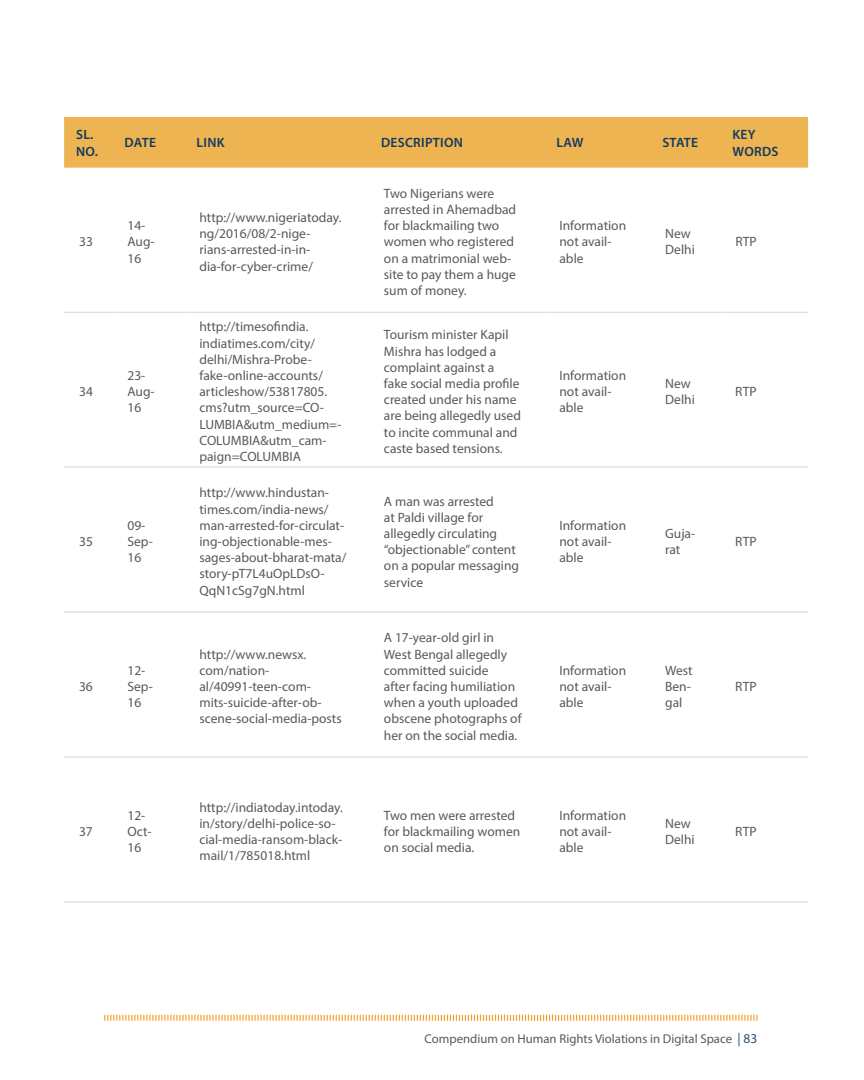
<style>
.page{position:relative;width:864px;height:1080px;background:#fff}
.page>*{position:absolute;margin:0;border:0;box-sizing:border-box;transform-origin:0 0}
.t1{font:13.5px/16.2px "Myriad Pro";color:#58595b}
.t2{font:600 13.5px/16.5px "Myriad Pro";letter-spacing:.02em;color:#133a61}
.t3{font:12.75px "Myriad Pro";color:#58595b}
.s1{font-size:13.5px;color:#2a4e71}
</style>
<div class="page">
<svg style="left:104px;top:1014px;width:654px;height:7px"></svg>
<div style="left:64px;top:117px;width:744px;height:51px;background:#edb451"></div>
<hr style="left:64px;top:312px;width:48px;height:1px;background:#d1d3d4">
<hr style="left:112px;top:312px;width:72px;height:1px;background:#d1d3d4">
<hr style="left:184px;top:312px;width:185px;height:1px;background:#d1d3d4">
<hr style="left:369px;top:312px;width:175px;height:1px;background:#d1d3d4">
<hr style="left:544px;top:312px;width:106px;height:1px;background:#d1d3d4">
<hr style="left:650px;top:312px;width:70px;height:1px;background:#d1d3d4">
<hr style="left:720px;top:312px;width:88px;height:1px;background:#d1d3d4">
<hr style="left:64px;top:467px;width:48px;height:1px;background:#d1d3d4">
<hr style="left:112px;top:467px;width:72px;height:1px;background:#d1d3d4">
<hr style="left:184px;top:467px;width:185px;height:1px;background:#d1d3d4">
<hr style="left:369px;top:467px;width:175px;height:1px;background:#d1d3d4">
<hr style="left:544px;top:467px;width:106px;height:1px;background:#d1d3d4">
<hr style="left:650px;top:467px;width:70px;height:1px;background:#d1d3d4">
<hr style="left:720px;top:467px;width:88px;height:1px;background:#d1d3d4">
<hr style="left:64px;top:612px;width:48px;height:1px;background:#d1d3d4">
<hr style="left:112px;top:612px;width:72px;height:1px;background:#d1d3d4">
<hr style="left:184px;top:612px;width:185px;height:1px;background:#d1d3d4">
<hr style="left:369px;top:612px;width:175px;height:1px;background:#d1d3d4">
<hr style="left:544px;top:612px;width:106px;height:1px;background:#d1d3d4">
<hr style="left:650px;top:612px;width:70px;height:1px;background:#d1d3d4">
<hr style="left:720px;top:612px;width:88px;height:1px;background:#d1d3d4">
<hr style="left:64px;top:757px;width:48px;height:1px;background:#d1d3d4">
<hr style="left:112px;top:757px;width:72px;height:1px;background:#d1d3d4">
<hr style="left:184px;top:757px;width:185px;height:1px;background:#d1d3d4">
<hr style="left:369px;top:757px;width:175px;height:1px;background:#d1d3d4">
<hr style="left:544px;top:757px;width:106px;height:1px;background:#d1d3d4">
<hr style="left:650px;top:757px;width:70px;height:1px;background:#d1d3d4">
<hr style="left:720px;top:757px;width:88px;height:1px;background:#d1d3d4">
<hr style="left:64px;top:902px;width:48px;height:1px;background:#d1d3d4">
<hr style="left:112px;top:902px;width:72px;height:1px;background:#d1d3d4">
<hr style="left:184px;top:902px;width:185px;height:1px;background:#d1d3d4">
<hr style="left:369px;top:902px;width:175px;height:1px;background:#d1d3d4">
<hr style="left:544px;top:902px;width:106px;height:1px;background:#d1d3d4">
<hr style="left:650px;top:902px;width:70px;height:1px;background:#d1d3d4">
<hr style="left:720px;top:902px;width:88px;height:1px;background:#d1d3d4">
<p class="t2" style="left:76px;top:126px;width:23px">SL.<br>NO.</p>
<p class="t2" style="left:125px;top:134px;width:33px">DATE</p>
<p class="t2" style="left:197px;top:134px;width:30px">LINK</p>
<p class="t2" style="left:381px;top:134px;width:81px">DESCRIPTION</p>
<p class="t2" style="left:557px;top:134px;width:28px">LAW</p>
<p class="t2" style="left:662px;top:134px;width:37px">STATE</p>
<p class="t2" style="left:732px;top:126px;width:31px">KEY<br>WORDS</p>
<p class="t1" style="left:79px;top:233px;width:15px">33</p>
<p class="t1" style="left:79px;top:383px;width:15px">34</p>
<p class="t1" style="left:79px;top:533px;width:15px">35</p>
<p class="t1" style="left:79px;top:678px;width:15px">36</p>
<p class="t1" style="left:79px;top:823px;width:15px">37</p>
<p class="t1" style="left:127px;top:217px;width:29px">14-<br>Aug-<br>16</p>
<p class="t1" style="left:199px;top:209px;width:143px">http://www.nigeriatoday. ng/2016/08/2-nige&shy;rians-arrested-in-in&shy;dia-for-cyber-crime/</p>
<p class="t1" style="left:127px;top:367px;width:29px">23-<br>Aug-<br>16</p>
<p class="t1" style="left:199px;top:319px;width:129px">http://timesofindia. indiatimes.com/city/ delhi/Mishra-Probe&shy;fake-online-accounts/ articleshow/53817805. cms?utm_source=CO-<br>LUM</p>
<p class="t1" style="left:225px;top:416px;width:118px">BIA&amp;utm_medium=-</p>
<p class="t1" style="left:199px;top:432px;width:17px">COLUM</p>
<p class="t1" style="left:199px;top:432px;width:129px;text-indent:42px">BIA&amp;utm_cam&shy;paign=COLUM</p>
<p class="t1" style="left:282px;top:448px;width:14px">BIA</p>
<p class="t1" style="left:384px;top:185px;width:134px">Two N igerians were arrested in Ahemadbad for blackmailing two women who registered on a matrimonial web&shy;site to pay them a huge sum of money.</p>
<p class="t1" style="left:384px;top:327px;width:139px">Tourism minister Kapil<br>Mishra has lodged a complaint against a fake social media profile created under his name are being allegedly used to incite communal and caste based tensions.</p>
<p class="t1" style="left:127px;top:517px;width:27px">09-<br>Sep-<br>16</p>
<p class="t1" style="left:127px;top:662px;width:27px">12-<br>Sep-<br>16</p>
<p class="t1" style="left:199px;top:485px;width:148px">http://www.hindustan&shy;times.com/india-news/ man-arrested-for-circulat&shy;ing-objectionable-mes&shy;sages-about-bharat-mata/ story-pT7L4uOpLDsO-<br>QqN1cSg7gN.html</p>
<p class="t1" style="left:384px;top:493px;width:137px">A man was arrested<br>at Paldi village for allegedly circulating “objectionable” content on a popular messaging service</p>
<p class="t1" style="left:199px;top:646px;width:144px">http://www.newsx. com/nation&shy;al/40991-teen-com&shy;mits-suicide-after-ob&shy;scene-social-media-posts</p>
<p class="t1" style="left:384px;top:630px;width:139px">A 17-year-old girl in<br>West Bengal allegedly committed suicide<br>after facing humiliation when a youth uploaded obscene photographs of her on the social media.</p>
<p class="t1" style="left:559px;top:217px;width:68px">I nformation not avail&shy;able</p>
<p class="t1" style="left:665px;top:225px;width:31px">New<br>Delhi</p>
<p class="t1" style="left:735px;top:233px;width:16px">RTP</p>
<p class="t1" style="left:559px;top:367px;width:68px">I nformation not avail&shy;able</p>
<p class="t1" style="left:665px;top:375px;width:31px">New<br>Delhi</p>
<p class="t1" style="left:735px;top:383px;width:16px">RTP</p>
<p class="t1" style="left:559px;top:517px;width:68px">I nformation not avail&shy;able</p>
<p class="t1" style="left:665px;top:525px;width:32px">Guja&shy;rat</p>
<p class="t1" style="left:735px;top:533px;width:16px">RTP</p>
<p class="t1" style="left:559px;top:662px;width:68px">I nformation not avail&shy;able</p>
<p class="t1" style="left:665px;top:662px;width:29px">West<br>Ben&shy;gal</p>
<p class="t1" style="left:735px;top:678px;width:16px">RTP</p>
<p class="t1" style="left:127px;top:807px;width:26px">12-<br>Oct-<br>16</p>
<p class="t1" style="left:199px;top:799px;width:145px">http://indiatoday.intoday. in/story/delhi-police-so&shy;cial-media-ransom-black&shy;mail/1/785018.html</p>
<p class="t1" style="left:384px;top:807px;width:138px">Two men were arrested for blackmailing women on social media.</p>
<p class="t1" style="left:559px;top:807px;width:68px">I nformation not avail&shy;able</p>
<p class="t1" style="left:665px;top:815px;width:31px">New<br>Delhi</p>
<p class="t1" style="left:735px;top:823px;width:16px">RTP</p>
<p class="t3" style="left:425px;top:1031px;width:334px">Compendium on Human Rights Violations in Digital Space <span class="s1">| 83</span></p>
</div>
